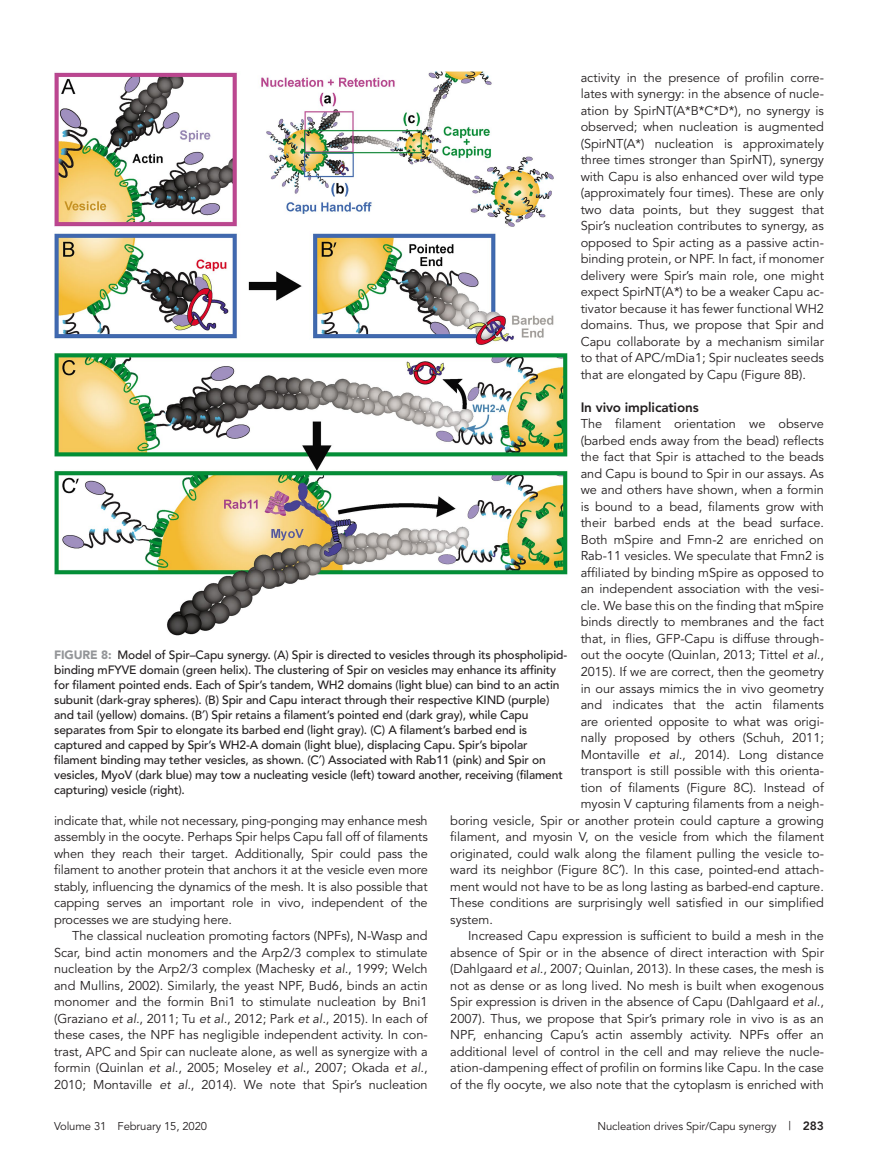
<style>
.page{position:relative;width:878px;height:1175px;background:#fff}
.page>*{position:absolute;margin:0;border:0;box-sizing:border-box;transform-origin:0 0}
.t1{font:800 13.5px "Avenir";letter-spacing:-.01em;color:#231f20}
.Para{font:12.75px/16.5px "Avenir";color:#231f20;text-align:justify}
.ParaFL{font:12.75px "Avenir";color:#231f20}
.FigCaption{font:500 12px/15px "Avenir";letter-spacing:-.01em;color:#231f20}
.t2{font:11.25px "Avenir";letter-spacing:-.01em;color:#231f20}
.s1{font-style:italic}
.s2{font-weight:900;color:#939598}
.s3{font-size:12px}
.s4{font-weight:800;font-size:12px}
</style>
<div class="page">
<img style="left:54px;top:72px;width:513px;height:563px">
<p class="Para" style="left:580px;top:69px;width:245px">activity in the presence of profilin corre&shy;lates with synergy: in the absence of nucle&shy;ation by SpirNT(A*B*C*D*), no synergy is observed; when nucleation is augmented (SpirNT(A*) nucleation is approximately three times stronger than SpirNT), synergy with Capu is also enhanced over wild type (approximately four times). These are only two data points, but they suggest that Spir’s nucleation contributes to synergy, as opposed to Spir acting as a passive actin&shy;binding protein, or NPF. In fact, if monomer delivery were Spir’s main role, one might expect SpirNT(A*) to be a weaker Capu ac&shy;tivator because it has fewer functional WH2 domains. Thus, we propose that Spir and Capu collaborate by a mechanism similar to that of APC/mDia1; Spir nucleates seeds that are elongated by Capu (Figure 8B).</p>
<h2 class="t1" style="left:580px;top:399px;width:119px">In vivo implications</h2>
<p class="ParaFL" style="left:580px;top:416px;width:245px">The filament orientation we observe</p>
<p class="ParaFL" style="left:580px;top:433px;width:245px">(barbed ends away from the bead) reflects</p>
<p class="ParaFL" style="left:580px;top:449px;width:245px">the fact that Spir is attached to the beads</p>
<p class="ParaFL" style="left:580px;top:466px;width:245px">and Capu is bound to Spir in our assays. As</p>
<p class="ParaFL" style="left:580px;top:482px;width:245px">we and others have shown, when a formin</p>
<p class="ParaFL" style="left:580px;top:499px;width:245px">is bound to a bead, filaments grow with</p>
<p class="ParaFL" style="left:580px;top:515px;width:245px">their barbed ends at the bead surface.</p>
<p class="ParaFL" style="left:580px;top:532px;width:245px">Both mSpire and Fmn-2 are enriched on</p>
<p class="ParaFL" style="left:580px;top:548px;width:245px">Rab-11 vesicles. We speculate that Fmn2 is</p>
<p class="ParaFL" style="left:580px;top:565px;width:245px">affiliated by binding mSpire as opposed to</p>
<p class="ParaFL" style="left:580px;top:581px;width:245px">an independent association with the vesi-</p>
<p class="ParaFL" style="left:580px;top:598px;width:245px">cle. We base this on the finding that mSpire</p>
<p class="ParaFL" style="left:580px;top:614px;width:245px">binds directly to membranes and the fact</p>
<p class="ParaFL" style="left:580px;top:631px;width:245px">that, in flies, GFP-Capu is diffuse through-</p>
<p class="ParaFL" style="left:580px;top:647px;width:245px">out the oocyte (Quinlan, 2013; Tittel <span class="s1">et al.</span>,</p>
<p class="ParaFL" style="left:580px;top:664px;width:245px">2015). If we are correct, then the geometry</p>
<p class="ParaFL" style="left:580px;top:680px;width:245px">in our assays mimics the in vivo geometry</p>
<p class="ParaFL" style="left:580px;top:697px;width:245px">and indicates that the actin filaments</p>
<p class="ParaFL" style="left:580px;top:713px;width:245px">are oriented opposite to what was origi-</p>
<p class="ParaFL" style="left:580px;top:730px;width:245px">nally proposed by others (Schuh, 2011;</p>
<p class="ParaFL" style="left:580px;top:746px;width:245px">Montaville <span class="s1">et al.</span>, 2014). Long distance</p>
<p class="ParaFL" style="left:580px;top:763px;width:245px">transport is still possible with this orienta-</p>
<p class="ParaFL" style="left:580px;top:779px;width:245px">tion of filaments (Figure 8C). Instead of</p>
<p class="ParaFL" style="left:580px;top:796px;width:245px">myosin V capturing filaments from a neigh-</p>
<p class="ParaFL" style="left:450px;top:812px;width:375px">boring vesicle, Spir or another protein could capture a growing</p>
<p class="ParaFL" style="left:450px;top:829px;width:375px">filament, and myosin V, on the vesicle from which the filament</p>
<p class="ParaFL" style="left:450px;top:845px;width:375px">originated, could walk along the filament pulling the vesicle to-</p>
<p class="ParaFL" style="left:450px;top:862px;width:375px">ward its neighbor (Figure 8C ). In this case, pointed-end attach-</p>
<p class="ParaFL" style="left:450px;top:878px;width:375px">ment would not have to be as long lasting as barbed-end capture.</p>
<p class="ParaFL" style="left:450px;top:895px;width:375px">These conditions are surprisingly well satisfied in our simplified</p>
<p class="ParaFL" style="left:450px;top:911px;width:44px">system.</p>
<p class="Para" style="left:450px;top:927px;width:375px;text-indent:18px">Increased Capu expression is sufficient to build a mesh in the absence of Spir or in the absence of direct interaction with Spir (Dahlgaard <span class="s1">et al.</span>, 2007; Quinlan, 2013). In these cases, the mesh is not as dense or as long lived. No mesh is built when exogenous Spir expression is driven in the absence of Capu (Dahlgaard <span class="s1">et al.</span>, 2007). Thus, we propose that Spir’s primary role in vivo is as an NPF, enhancing Capu’s actin assembly activity. NPFs offer an additional level of control in the cell and may relieve the nucle&shy;ation-dampening effect of profilin on formins like Capu. In the case of the fly oocyte, we also note that the cytoplasm is enriched with</p>
<p class="FigCaption" style="left:54px;top:647px;width:514px"><span class="s2">FIGURE 8:</span> Model of Spir–Capu synergy. (A) Spir is directed to vesicles through its phospholipid&shy;binding mFYVE domain (green helix). The clustering of Spir on vesicles may enhance its affinity for filament pointed ends. Each of Spir’s tandem, WH2 domains (light blue) can bind to an actin subunit (dark-gray spheres). (B) Spir and Capu interact through their respective KIND (purple) and tail (yellow) domains. (B ) Spir retains a filament’s pointed end (dark gray), while Capu separates from Spir to elongate its barbed end (light gray). (C) A filament’s barbed end is captured and capped by Spir’s WH2-A domain (light blue), displacing Capu. Spir’s bipolar filament binding may tether vesicles, as shown. (C ) Associated with Rab11 (pink) and Spir on vesicles, MyoV (dark blue) may tow a nucleating vesicle (left) toward another, receiving (filament capturing) vesicle (right).</p>
<p class="Para" style="left:54px;top:812px;width:375px">indicate that, while not necessary, ping-ponging may enhance mesh assembly in the oocyte. Perhaps Spir helps Capu fall off of filaments when they reach their target. Additionally, Spir could pass the filament to another protein that anchors it at the vesicle even more stably, influencing the dynamics of the mesh. It is also possible that capping serves an important role in vivo, independent of the processes we are studying here.</p>
<p class="Para" style="left:54px;top:928px;width:375px;text-indent:18px">The classical nucleation promoting factors (NPFs), N-Wasp and Scar, bind actin monomers and the Arp2/3 complex to stimulate nucleation by the Arp2/3 complex (Machesky <span class="s1">et al.</span>, 1999; Welch and Mullins, 2002). Similarly, the yeast NPF, Bud6, binds an actin monomer and the formin Bni1 to stimulate nucleation by Bni1 (Graziano <span class="s1">et al.</span>, 2011; Tu <span class="s1">et al.</span>, 2012; Park <span class="s1">et al.</span>, 2015). In each of these cases, the NPF has negligible independent activity. In con&shy;trast, APC and Spir can nucleate alone, as well as synergize with a formin (Quinlan <span class="s1">et al.</span>, 2005; Moseley <span class="s1">et al.</span>, 2007; Okada <span class="s1">et al.</span>, 2010; Montaville <span class="s1">et al.</span>, 2014). We note that Spir’s nucleation</p>
<p class="t2" style="left:54px;top:1119px;width:154px">Volume 31 February 15, 2020</p>
<p class="t2" style="left:597px;top:1119px;width:228px">Nucleation drives Spir/Capu synergy <span class="s3">|</span> <span class="s4">283</span></p>
</div>
